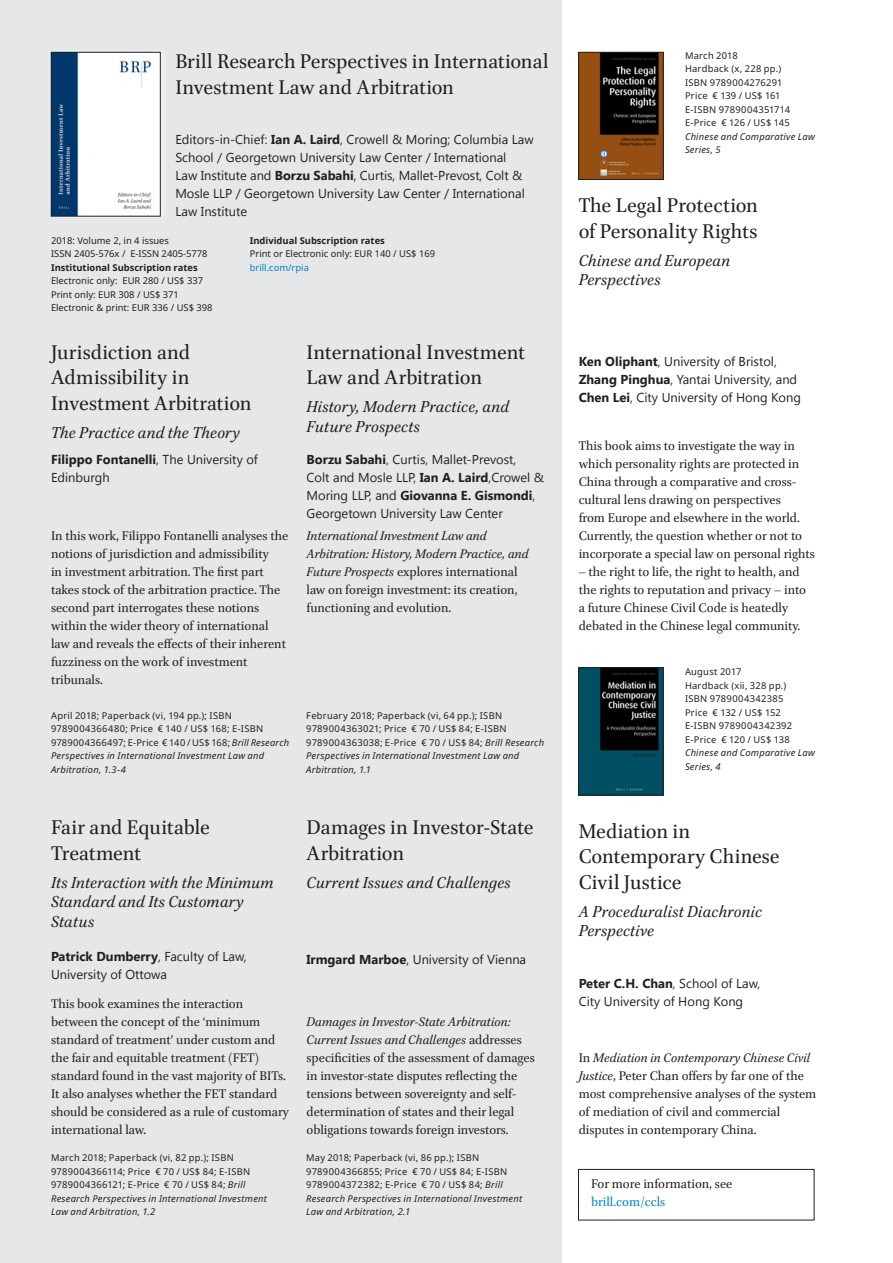
<style>
.page{position:relative;width:893px;height:1263px;background:#fff}
.page>*{position:absolute;margin:0;border:0;box-sizing:border-box;transform-origin:0 0}
.t1{font:22.5px/25.5px "Brill";color:#231f20}
.Subtitle{font:italic 18px/19.5px "Brill";letter-spacing:.005em;color:#231f20}
.Plain_Text{font:14.25px/18px "Brill";color:#231f20}
.Plain_Text-2{font:italic 14.25px/18px "Brill";color:#231f20}
.Author{font:12.9px/18px "Segoe UI";color:#231f20}
.productinfo_catalog{font:9.3px/13.5px "Noto Sans";letter-spacing:.02em;color:#231f20}
.productinfo_catalog-2{font:9.3px/13.5px "Noto Sans";color:#231f20}
.productinfo_catalog-3{font:italic 9.3px/13.5px "Noto Sans";letter-spacing:.025em;color:#231f20}
.t2{font:700 9.3px "Noto Sans";color:#231f20}
.s1{font-weight:700}
.s2{color:#0085cb}
.s3{font-style:italic}
.s4{font-style:normal}
</style>
<div class="page">
<div style="left:0;top:0;width:561px;height:1263px;background:#e6e7e9"></div>
<img style="left:580px;top:54px;width:81px;height:124px">
<div style="left:578px;top:52px;width:85px;height:128px;border:1px solid #231f20"></div>
<div style="left:578px;top:663px;width:94px;height:136px;background:#fff;opacity:.35"></div>
<img style="left:580px;top:670px;width:81px;height:123px">
<div style="left:578px;top:668px;width:85px;height:127px;border:1px solid #231f20"></div>
<div style="left:48px;top:47px;width:122px;height:175px;background:#fff;opacity:.5"></div>
<div style="left:51px;top:48px;width:118px;height:173px;background:#fff;opacity:.35"></div>
<img style="left:53px;top:54px;width:105px;height:160px">
<div style="left:51px;top:52px;width:109px;height:164px;border:1px solid #231f20"></div>
<div style="left:578px;top:1169px;width:236px;height:51px;border:1px solid #231f20"></div>
<p class="t1" style="left:175px;top:50px;width:375px">Brill Research Perspectives in International<br>Investment Law and Arbitration</p>
<p class="Author" style="left:175px;top:130px;width:360px">Editors-in-Chief: <span class="s1">Ian A. Laird</span>, Crowell &amp; Moring; Columbia Law School / Georgetown University Law Center / International<br>Law Institute and <span class="s1">Borzu Sabahi</span>, Curtis, Mallet-Prevost, Colt &amp; Mosle LLP / Georgetown University Law Center / International Law Institute</p>
<p class="productinfo_catalog-2" style="left:51px;top:234px;width:158px">2018: Volume 2, in 4 issues<br>ISSN 2405-576x / E-ISSN 2405-5778</p>
<p class="t2" style="left:51px;top:261px;width:148px">Institutional Subscription rates</p>
<p class="productinfo_catalog-2" style="left:51px;top:274px;width:163px">Electronic only: EUR 280 / US$ 337<br>Print only: EUR 308 / US$ 371<br>Electronic &amp; print: EUR 336 / US$ 398</p>
<p class="productinfo_catalog-2" style="left:250px;top:234px;width:187px"><span class="s1">Individual Subscription rates<br></span>Print or Electronic only: EUR 140 / US$ 169 <span class="s2">brill.com/rpia</span></p>
<p class="t1" style="left:51px;top:340px;width:202px">Jurisdiction and<br>Admissibility in<br>Investment Arbitration</p>
<p class="Subtitle" style="left:51px;top:423px;width:191px">The Practice and the Theory</p>
<p class="Author" style="left:51px;top:450px;width:208px"><span class="s1">Filippo Fontanelli</span>, The University of<br>Edinburgh</p>
<p class="Plain_Text" style="left:51px;top:527px;width:239px">In this work, Filippo Fontanelli analyses the notions of jurisdiction and admissibility<br>in investment arbitration. The first part takes stock of the arbitration practice. The second part interrogates these notions within the wider theory of international law and reveals the effects of their inherent fuzziness on the work of investment tribunals.</p>
<p class="productinfo_catalog" style="left:51px;top:708px;width:240px">April 2018; Paperback (vi, 194 pp.); ISBN 9789004366480; Price € 140 / US$ 168; E-ISBN 9789004366497; E-Price € 140 / US$ 168; <span class="s3">Brill Research Perspectives in International Investment Law and Arbitration, 1.3-4</span></p>
<p class="t1" style="left:307px;top:340px;width:220px">International Investment<br>Law and Arbitration</p>
<p class="Subtitle" style="left:307px;top:398px;width:204px">History, Modern Practice, and<br>Future Prospects</p>
<p class="Author" style="left:307px;top:450px;width:239px"><span class="s1">Borzu Sabahi</span>, Curtis, Mallet-Prevost,<br>Colt and Mosle LLP, <span class="s1">Ian A. Laird</span>,Crowel &amp; Moring LLP, and <span class="s1">Giovanna E. Gismondi</span>, Georgetown University Law Center</p>
<p class="Plain_Text-2" style="left:307px;top:527px;width:224px">International Investment Law and Arbitration: History, Modern Practice, and Future Prospects <span class="s4">explores international law on foreign investment: its creation, functioning and evolution.</span></p>
<p class="productinfo_catalog" style="left:306px;top:708px;width:240px">February 2018; Paperback (vi, 64 pp.); ISBN 9789004363021; Price € 70 / US$ 84; E-ISBN 9789004363038; E-Price € 70 / US$ 84; <span class="s3">Brill Research Perspectives in International Investment Law and Arbitration, 1.1</span></p>
<p class="t1" style="left:51px;top:816px;width:160px">Fair and Equitable<br>Treatment</p>
<p class="Subtitle" style="left:51px;top:873px;width:224px">Its Interaction with the Minimum<br>Standard and Its Customary<br>Status</p>
<p class="Author" style="left:51px;top:947px;width:197px"><span class="s1">Patrick Dumberry</span>, Faculty of Law,<br>University of Ottowa</p>
<p class="Plain_Text" style="left:51px;top:995px;width:239px">This book examines the interaction between the concept of the ‘minimum standard of treatment’ under custom and the fair and equitable treatment (FET) standard found in the vast majority of BITs.<br>It also analyses whether the FET standard should be considered as a rule of customary international law.</p>
<p class="productinfo_catalog" style="left:51px;top:1151px;width:218px">March 2018; Paperback (vi, 82 pp.); ISBN 9789004366114; Price € 70 / US$ 84; E-ISBN 9789004366121; E-Price € 70 / US$ 84; <span class="s3">Brill Research Perspectives in International Investment Law and Arbitration, 1.2</span></p>
<p class="t1" style="left:307px;top:816px;width:229px">Damages in Investor-State<br>Arbitration</p>
<p class="Subtitle" style="left:307px;top:873px;width:206px">Current Issues and Challenges</p>
<p class="Author" style="left:307px;top:950px;width:221px"><span class="s1">Irmgard Marboe</span>, University of Vienna</p>
<p class="Plain_Text" style="left:307px;top:1013px;width:230px"><span class="s3">Damages in Investor-State Arbitration:<br>Current Issues and Challenges</span> addresses specificities of the assessment of damages in investor-state disputes reflecting the tensions between sovereignty and self&shy;determination of states and their legal obligations towards foreign investors.</p>
<p class="productinfo_catalog" style="left:306px;top:1151px;width:218px">May 2018; Paperback (vi, 86 pp.); ISBN 9789004366855; Price € 70 / US$ 84; E-ISBN 9789004372382; E-Price € 70 / US$ 84; <span class="s3">Brill Research Perspectives in International Investment Law and Arbitration, 2.1</span></p>
<p class="productinfo_catalog" style="left:685px;top:48px;width:54px">March 2018</p>
<p class="productinfo_catalog" style="left:685px;top:62px;width:98px">Hardback (x, 228 pp.)</p>
<p class="productinfo_catalog" style="left:685px;top:75px;width:99px">ISBN 9789004276291</p>
<p class="productinfo_catalog" style="left:685px;top:89px;width:97px">Price € 139 / US$ 161</p>
<p class="productinfo_catalog" style="left:685px;top:102px;width:107px">E-ISBN 9789004351714</p>
<p class="productinfo_catalog" style="left:685px;top:116px;width:106px">E-Price € 126 / US$ 145</p>
<p class="productinfo_catalog-3" style="left:685px;top:129px;width:132px">Chinese and Comparative Law<br>Series, 5</p>
<p class="t1" style="left:579px;top:194px;width:181px">The Legal Protection of Personality Rights</p>
<p class="Subtitle" style="left:579px;top:251px;width:153px">Chinese and European<br>Perspectives</p>
<p class="Author" style="left:579px;top:352px;width:224px"><span class="s1">Ken Oliphant</span>, University of Bristol,<br><span class="s1">Zhang Pinghua</span>, Yantai University, and<br><span class="s1">Chen Lei</span>, City University of Hong Kong</p>
<p class="Plain_Text" style="left:579px;top:437px;width:238px">This book aims to investigate the way in which personality rights are protected in China through a comparative and cross&shy;cultural lens drawing on perspectives<br>from Europe and elsewhere in the world.<br>Currently, the question whether or not to incorporate a special law on personal rights</p>
<p class="Plain_Text" style="left:579px;top:563px;width:229px">– the right to life, the right to health, and the rights to reputation and privacy – into a future Chinese Civil Code is heatedly debated in the Chinese legal community.</p>
<p class="productinfo_catalog" style="left:685px;top:665px;width:58px">August 2017</p>
<p class="productinfo_catalog" style="left:685px;top:678px;width:103px">Hardback (xii, 328 pp.)</p>
<p class="productinfo_catalog" style="left:685px;top:692px;width:100px">ISBN 9789004342385</p>
<p class="productinfo_catalog" style="left:685px;top:705px;width:97px">Price € 132 / US$ 152</p>
<p class="productinfo_catalog" style="left:685px;top:719px;width:109px">E-ISBN 9789004342392</p>
<p class="productinfo_catalog" style="left:685px;top:732px;width:107px">E-Price € 120 / US$ 138</p>
<p class="productinfo_catalog-3" style="left:685px;top:746px;width:132px">Chinese and Comparative Law<br>Series, 4</p>
<p class="t1" style="left:579px;top:819px;width:203px">Mediation in<br>Contemporary Chinese<br>Civil Justice</p>
<p class="Subtitle" style="left:579px;top:902px;width:185px">A Proceduralist Diachronic<br>Perspective</p>
<p class="Author" style="left:579px;top:974px;width:183px"><span class="s1">Peter C.H. Chan</span>, School of Law,<br>City University of Hong Kong</p>
<p class="Plain_Text" style="left:579px;top:1049px;width:239px">In <span class="s3">Mediation in Contemporary Chinese Civil Justice</span>, Peter Chan offers by far one of the most comprehensive analyses of the system of mediation of civil and commercial disputes in contemporary China.</p>
<p class="Plain_Text" style="left:591px;top:1175px;width:143px">For more information, see <span class="s2">brill.com/ccls</span></p>
</div>
